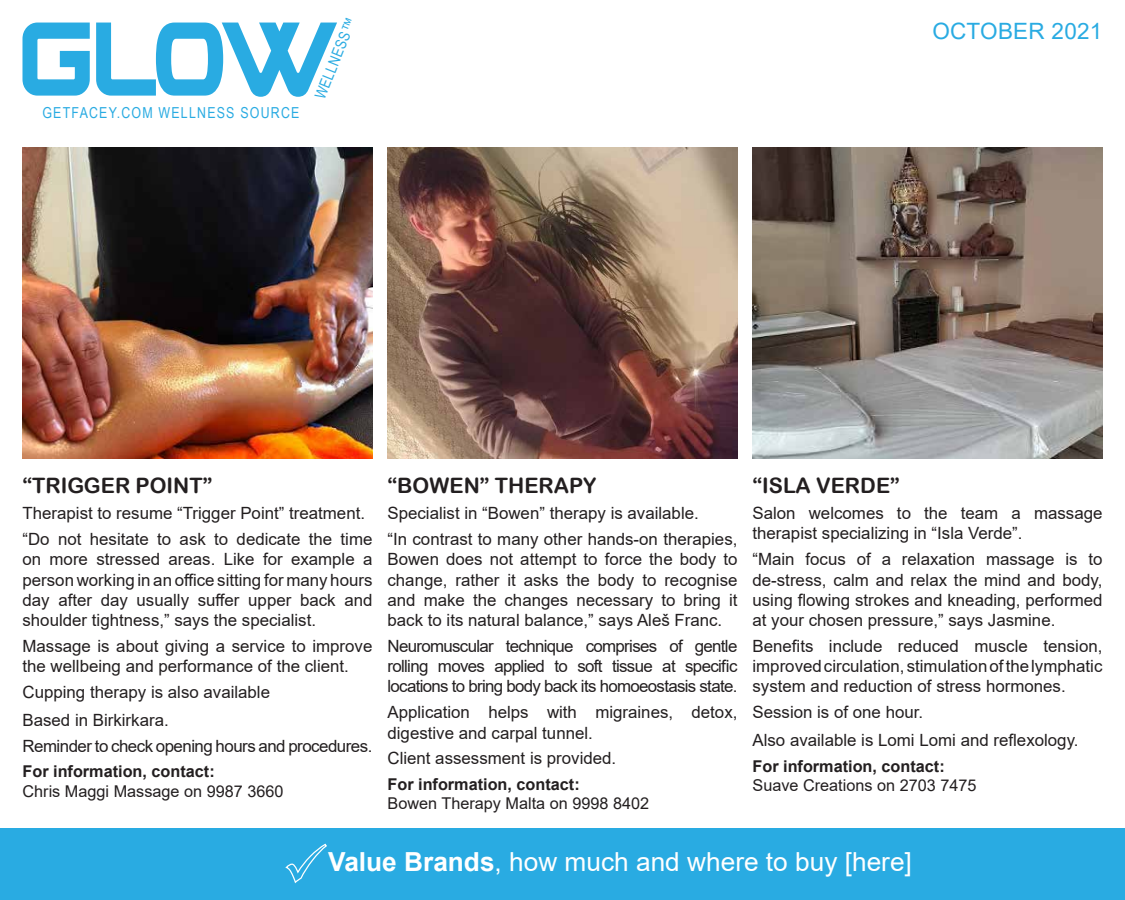
<style>
.page{position:relative;width:1125px;height:900px;background:#fff}
.page>*{position:absolute;margin:0;border:0;box-sizing:border-box;transform-origin:0 0}
.t1{font:26.25px "Arial";color:#fff}
.t2{font:22.5px "Arial";letter-spacing:.01em;color:#29abe2}
.t3{font:21.25px "Arial Rounded MT Bold";color:#231f20}
.t4{font:16.88px/20.2px "Arial";color:#231f20}
.t5{font:16.88px "Arial";letter-spacing:-.03em;color:#231f20}
.t6{font:16.25px "Arial";color:#231f20}
.t7{font:700 16.25px "Arial";color:#231f20}
.t8{font:15.12px "Arial Narrow";letter-spacing:.08em;color:#29abe2}
.s1{font-family:"Arial"}
.s2{font-weight:700}
</style>
<div class="page">
<div style="left:0;top:828px;width:1125px;height:72px;background:#29abe2"></div>
<svg style="left:285px;top:843px;width:42px;height:41px"></svg>
<svg style="left:22px;top:23px;width:315px;height:74px"></svg>
<img style="left:388px;top:148px;width:350px;height:310px">
<img style="left:752px;top:148px;width:350px;height:310px">
<img style="left:22px;top:148px;width:350px;height:310px">
<p class="t8" style="left:42px;top:101px;width:259px">GETFACEY.COM WELLNESS SOURCE</p>
<p class="t8" style="left:309px;top:94px;width:88px;rotate:-68deg">WELLNESS<span class="s1">™</span></p>
<h2 class="t2" style="left:932px;top:15px;width:172px">OCTOBER 2021</h2>
<p class="t3" style="left:22px;top:473px;width:191px">“TRIGGER POINT”</p>
<p class="t4" style="left:22px;top:500px;width:351px;line-height:25.9px">Therapist to resume “Trigger Point” treatment. “Do not hesitate to ask to dedicate the time</p>
<p class="t4" style="left:22px;top:549px;width:352px;text-align:justify">on more stressed areas. Like for example a person working in an office sitting for many hours day after day usually suffer upper back and shoulder tightness,” says the specialist.</p>
<p class="t4" style="left:22px;top:636px;width:351px">Massage is about giving a service to improve the wellbeing and performance of the client.</p>
<p class="t4" style="left:22px;top:678px;width:249px;line-height:28.1px">Cupping therapy is also available<br>Based in Birkirkara.</p>
<p class="t5" style="left:22px;top:735px;width:351px">Reminder to check opening hours and procedures.</p>
<p class="t7" style="left:22px;top:760px;width:194px">For information, contact:</p>
<p class="t6" style="left:22px;top:780px;width:263px">Chris Maggi Massage on 9987 3660</p>
<p class="t3" style="left:388px;top:473px;width:211px">“BOWEN” THERAPY</p>
<p class="t4" style="left:388px;top:500px;width:351px;line-height:25.9px">Specialist in “Bowen” therapy is available.<br>“In contrast to many other hands-on therapies,</p>
<p class="t4" style="left:388px;top:549px;width:352px;text-align:justify">Bowen does not attempt to force the body to change, rather it asks the body to recognise and make the changes necessary to bring it back to its natural balance,” says Aleš Franc.</p>
<p class="t4" style="left:388px;top:636px;width:351px;text-align:justify">Neuromuscular technique comprises of gentle rolling moves applied to soft tissue at specific locations to bring body back its homoeostasis state.</p>
<p class="t4" style="left:388px;top:702px;width:351px">Application helps with migraines, detox, digestive and carpal tunnel.</p>
<p class="t4" style="left:388px;top:748px;width:230px">Client assessment is provided.</p>
<p class="t7" style="left:388px;top:772px;width:194px">For information, contact:</p>
<p class="t6" style="left:388px;top:792px;width:263px">Bowen Therapy Malta on 9998 8402</p>
<p class="t3" style="left:753px;top:473px;width:149px">“ISLA VERDE”</p>
<p class="t4" style="left:753px;top:503px;width:351px">Salon welcomes to the team a massage therapist specializing in “Isla Verde”.</p>
<p class="t4" style="left:753px;top:549px;width:351px;text-align:justify">“Main focus of a relaxation massage is to de-stress, calm and relax the mind and body, using flowing strokes and kneading, performed at your chosen pressure,” says Jasmine.</p>
<p class="t4" style="left:753px;top:636px;width:351px;text-align:justify">Benefits include reduced muscle tension, improved circulation, stimulation of the lymphatic system and reduction of stress hormones.</p>
<p class="t4" style="left:753px;top:698px;width:328px;line-height:28.1px">Session is of one hour.<br>Also available is Lomi Lomi and reflexology.</p>
<p class="t7" style="left:753px;top:754px;width:194px">For information, contact:</p>
<p class="t6" style="left:753px;top:774px;width:226px">Suave Creations on 2703 7475</p>
<h1 class="t1" style="left:328px;top:843px;width:585px"><span class="s2">Value Brands</span>, how much and where to buy [here]</h1>
</div>
